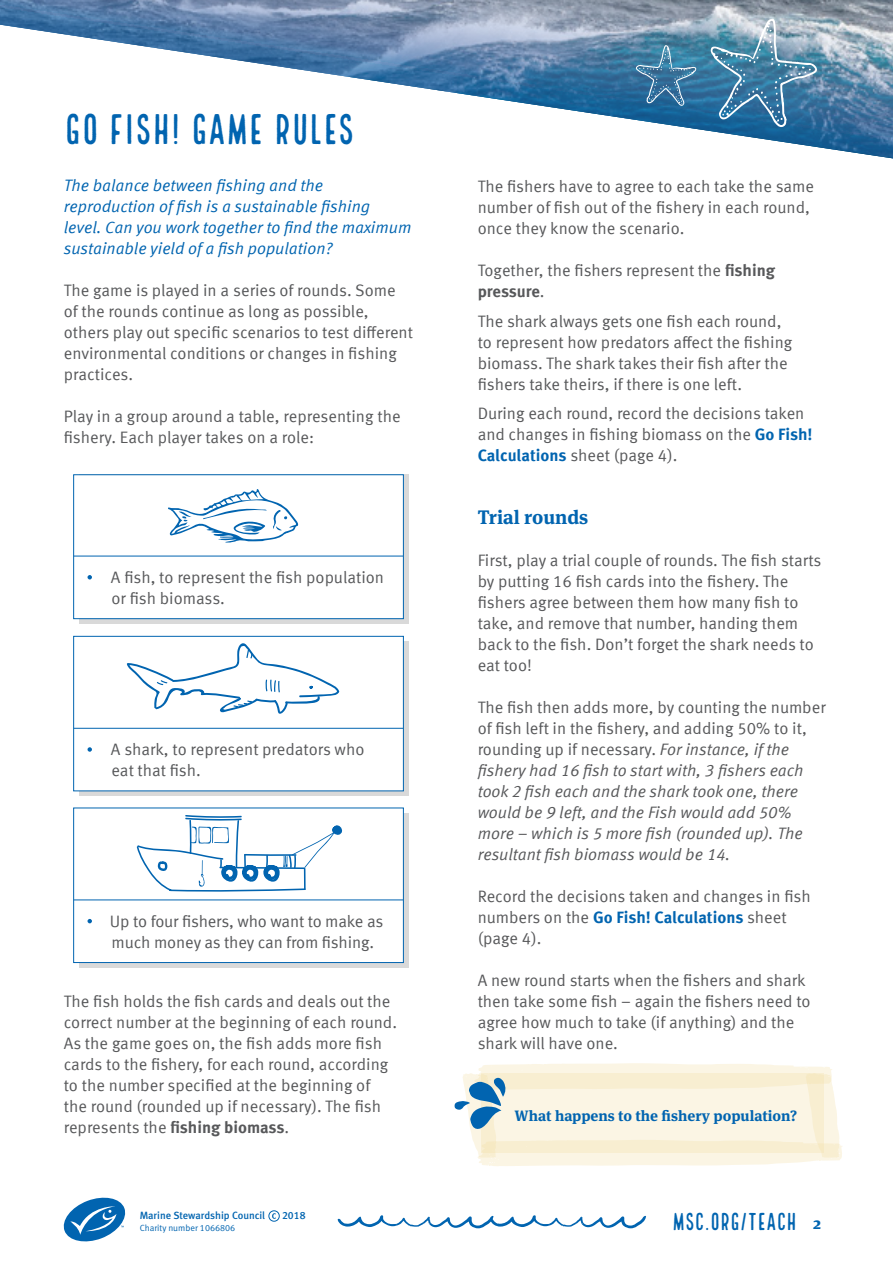
<style>
.page{position:relative;width:893px;height:1263px;background:#fff}
.page>*{position:absolute;margin:0;border:0;box-sizing:border-box;transform-origin:0 0}
.t1{font:42px "Local Brewery Four";letter-spacing:-.015em;color:#0164b0}
.t2{font:24px "Local Brewery Four";letter-spacing:-.01em;color:#0164b0}
.t3{font:700 19.5px "Meta Serif Pro";color:#0164b0}
.t4{font:16.5px/21px "Meta Offc Pro Norm";color:#57585a}
.t5{font:16.5px/21px "Meta Offc Pro Norm Ita";color:#57585a}
.t6{font:16.5px/21px "Meta Offc Pro Norm Ita";color:#0164b0}
.t7{font:700 15px "Meta Serif Pro";color:#0164b0}
.t8{font:10.5px "Meta Medium LF";color:#0164b0}
.t9{font:9px "Meta Normal LF";color:#0164b0}
.s1{font-family:"Meta Offc Pro";font-weight:700}
.s2{font-family:"Meta Offc Pro";font-weight:700;color:#0164b0}
.s3{font-family:"Meta Offc Pro Norm"}
.s4{font-family:"Meta Serif Pro";font-weight:700;font-size:16.5px}
</style>
<div class="page">
<svg style="left:0;top:0;width:893px;height:159px"></svg>
<svg style="left:337px;top:1215px;width:309px;height:13px"></svg>
<svg style="left:63px;top:1197px;width:63px;height:45px"></svg>
<svg style="left:272px;top:1213px;width:4px;height:6px"></svg>
<div style="left:268px;top:1210px;width:12px;height:11px;border:1px solid #0164b0;border-radius:50%"></div>
<svg style="left:710px;top:19px;width:108px;height:109px;background:#6191b0"></svg>
<svg style="left:635px;top:45px;width:61px;height:62px;background:#447fa5"></svg>
<div style="left:80px;top:474px;width:329px;height:150px;background:linear-gradient(to right,#d9d9d9,#d9d9d9)"></div>
<svg style="left:80px;top:641px;width:329px;height:155px;background:#cdd2d6"></svg>
<div style="left:80px;top:813px;width:329px;height:154px;background:#d9d9d9"></div>
<div style="left:73px;top:474px;width:331px;height:145px;background:#fff;border:1px solid #0164b0"></div>
<div style="left:73px;top:636px;width:331px;height:155px;background:#fff;border:1px solid #0164b0"></div>
<div style="left:73px;top:808px;width:331px;height:155px;background:#fff;border:1px solid #0164b0"></div>
<hr style="left:74px;top:556px;width:329px;height:1px;background:#0164b0">
<hr style="left:74px;top:728px;width:329px;height:1px;background:#0164b0">
<hr style="left:74px;top:899px;width:329px;height:1px;background:#0164b0">
<svg style="left:88px;top:575px;width:4px;height:4px"></svg>
<svg style="left:88px;top:747px;width:4px;height:5px"></svg>
<svg style="left:88px;top:919px;width:4px;height:4px"></svg>
<svg style="left:168px;top:489px;width:130px;height:54px"></svg>
<svg style="left:127px;top:643px;width:213px;height:71px"></svg>
<svg style="left:137px;top:815px;width:205px;height:77px"></svg>
<svg style="left:454px;top:1063px;width:388px;height:103px;background:#f3efdf"></svg>
<p class="t1" style="left:64px;top:106px;width:292px">GO FISH! GAME RULES</p>
<p class="t6" style="left:64px;top:174px;width:349px">The balance between fishing and the reproduction of fish is a sustainable fishing level. Can you work together to find the maximum sustainable yield of a fish population?</p>
<p class="t4" style="left:64px;top:279px;width:351px">The game is played in a series of rounds. Some of the rounds continue as long as possible, others play out specific scenarios to test different environmental conditions or changes in fishing practices.</p>
<p class="t4" style="left:64px;top:405px;width:338px">Play in a group around a table, representing the fishery. Each player takes on a role:</p>
<p class="t4" style="left:111px;top:565px;width:275px">A fish, to represent the fish population or fish biomass.</p>
<p class="t4" style="left:111px;top:738px;width:255px">A shark, to represent predators who eat that fish.</p>
<p class="t4" style="left:110px;top:909px;width:275px">Up to four fishers, who want to make as much money as they can from fishing.</p>
<p class="t4" style="left:64px;top:990px;width:335px">The fish holds the fish cards and deals out the correct number at the beginning of each round.<br>As the game goes on, the fish adds more fish cards to the fishery, for each round, according to the number specified at the beginning of the round (rounded up if necessary). The fish represents the <span class="s1">fishing biomass</span>.</p>
<p class="t8" style="left:140px;top:1210px;width:127px">Marine Stewardship Council</p>
<p class="t8" style="left:282px;top:1210px;width:25px">2018</p>
<p class="t9" style="left:140px;top:1223px;width:97px">Charity number 1066806</p>
<p class="t4" style="left:478px;top:175px;width:338px">The fishers have to agree to each take the same number of fish out of the fishery in each round, once they know the scenario.</p>
<p class="t4" style="left:478px;top:259px;width:299px">Together, the fishers represent the <span class="s1">fishing pressure</span>.</p>
<p class="t4" style="left:478px;top:309px;width:316px">The shark always gets one fish each round, to represent how predators affect the fishing biomass. The shark takes their fish after the fishers take theirs, if there is one left.</p>
<p class="t4" style="left:478px;top:402px;width:336px">During each round, record the decisions taken and changes in fishing biomass on the <span class="s2">Go Fish!<br>Calculations</span> sheet (page 4).</p>
<p class="t3" style="left:478px;top:502px;width:112px">Trial rounds</p>
<p class="t4" style="left:478px;top:549px;width:345px">First, play a trial couple of rounds. The fish starts by putting 16 fish cards into the fishery. The fishers agree between them how many fish to take, and remove that number, handing them back to the fish. Don’t forget the shark needs to eat too!</p>
<p class="t5" style="left:478px;top:696px;width:349px"><span class="s3">The fish then adds more, by counting the number of fish left in the fishery, and adding 50% to it, rounding up if necessary.</span> For instance, if the fishery had 16 fish to start with, 3 fishers each took 2 fish each and the shark took one, there would be 9 left, and the Fish would add 50% more – which is 5 more fish (rounded up). The resultant fish biomass would be 14.</p>
<p class="t4" style="left:478px;top:885px;width:335px">Record the decisions taken and changes in fish numbers on the <span class="s2">Go Fish! Calculations</span> sheet (page 4).</p>
<p class="t4" style="left:478px;top:969px;width:334px">A new round starts when the fishers and shark then take some fish – again the fishers need to agree how much to take (if anything) and the shark will have one.</p>
<p class="t7" style="left:515px;top:1103px;width:284px">What happens to the fishery population?</p>
<h2 class="t2" style="left:672px;top:1208px;width:150px">MSC.ORG/TEACH <span class="s4">2</span></h2>
</div>
